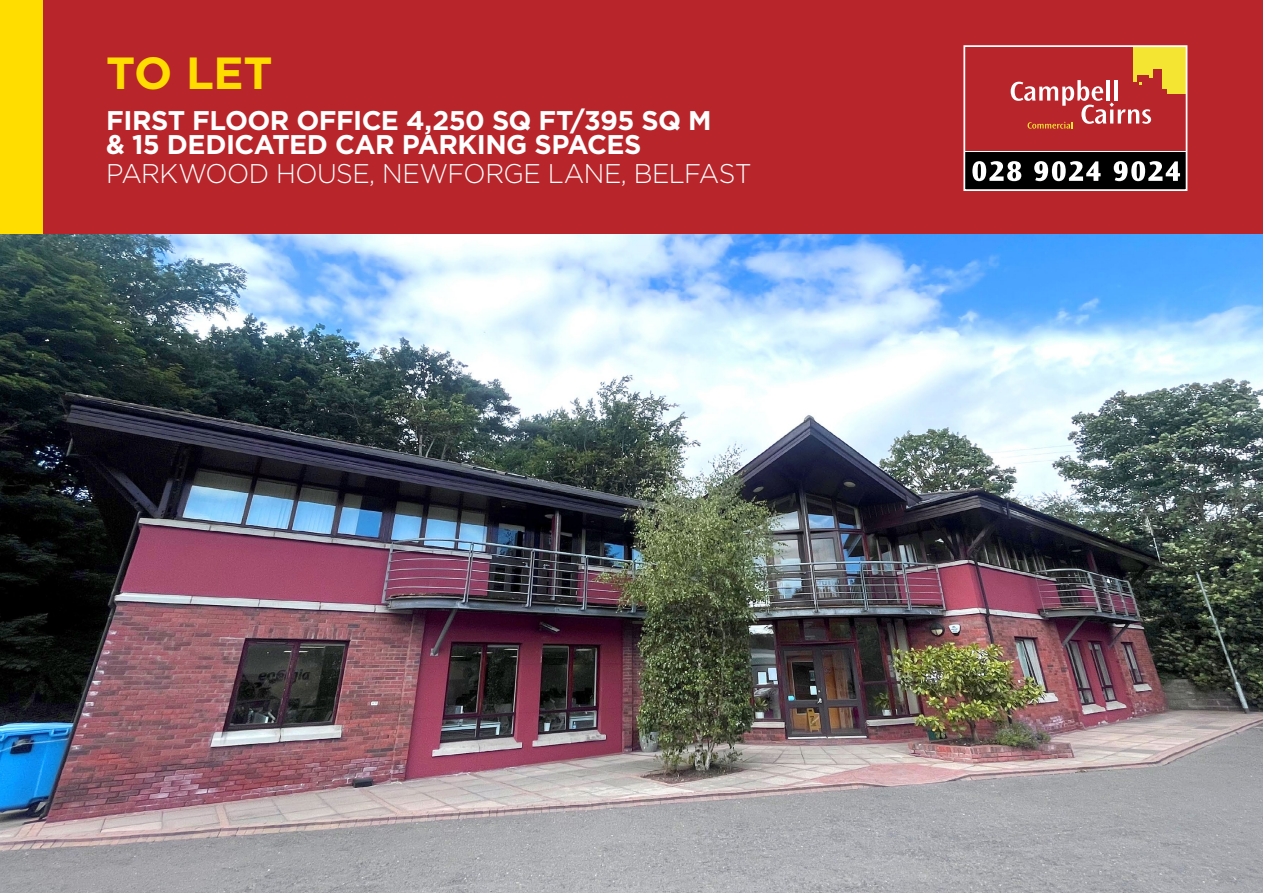
<style>
.page{position:relative;width:1263px;height:893px;background:#fff}
.page>*{position:absolute;margin:0;border:0;box-sizing:border-box;transform-origin:0 0}
.t1{font:700 45px "Gotham HTF";color:#fd0}
.t2{font:700 27px/24px "Gotham HTF";letter-spacing:-.02em;color:#fff}
.t3{font:300 27px "Gotham HTF";letter-spacing:-.02em;color:#fff}
</style>
<div class="page">
<img style="left:0;top:234px;width:1263px;height:659px">
<div style="left:0;top:0;width:1263px;height:234px;background:#b8252a"></div>
<div style="left:1134px;top:46px;width:52px;height:36px;background:#f4e533"></div>
<div style="left:1162px;top:75px;width:24px;height:19px;background:#f4e533"></div>
<div style="left:1153px;top:69px;width:9px;height:25px;background:#b8252a"></div>
<div style="left:1137px;top:75px;width:12px;height:11px;background:#b8252a"></div>
<div style="left:1154px;top:89px;width:12px;height:8px;background:#b8252a"></div>
<div style="left:1145px;top:78px;width:12px;height:12px;background:#b8252a"></div>
<svg style="left:1011px;top:80px;width:140px;height:49px"></svg>
<div style="left:965px;top:152px;width:221px;height:38px;background:#000"></div>
<svg style="left:972px;top:161px;width:49px;height:20px"></svg>
<svg style="left:1034px;top:161px;width:66px;height:20px"></svg>
<svg style="left:1114px;top:161px;width:66px;height:20px"></svg>
<div style="left:963px;top:45px;width:224px;height:146px;border:2px solid #fff"></div>
<div style="left:0;top:0;width:43px;height:234px;background:#fd0"></div>
<h1 class="t1" style="left:106px;top:47px;width:168px">TO LET</h1>
<p class="t2" style="left:106px;top:108px;width:607px">FIRST FLOOR OFFICE 4,250 SQ FT/395 SQ M &amp; 15 DEDICATED CAR PARKING SPACES</p>
<p class="t3" style="left:106px;top:159px;width:647px">PARKWOOD HOUSE, NEWFORGE LANE, BELFAST</p>
</div>
